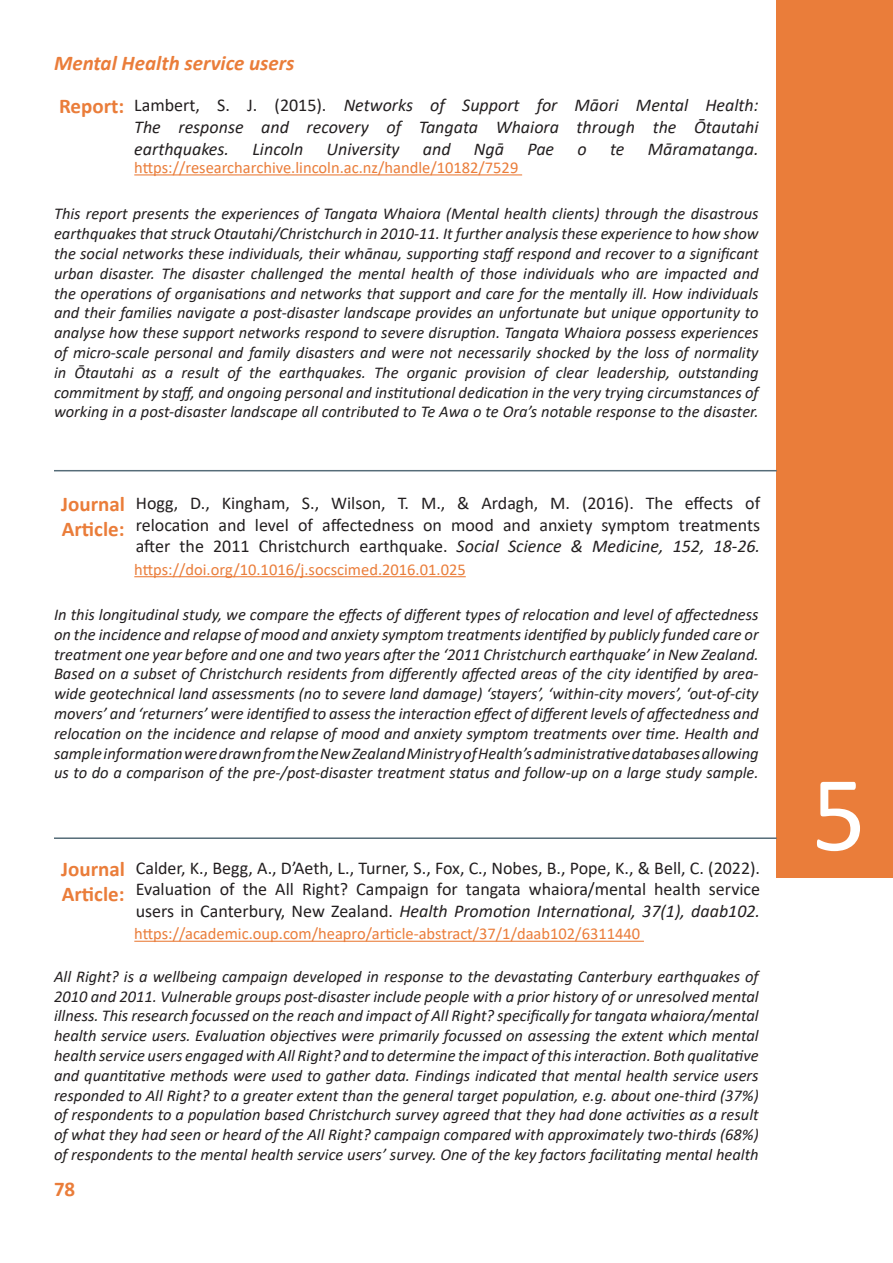
<style>
.page{position:relative;width:893px;height:1263px;background:#fff}
.page>*{position:absolute;margin:0;border:0;box-sizing:border-box;transform-origin:0 0}
.t1{font:108px "Calibri";color:#fff}
.Bold_Orange_Text{font:700 21px/25.2px "Calibri";color:#ea7d3a}
.Bold_Orange_Italics{font:italic 700 21px "Calibri";color:#ea7d3a}
.Justified_Title_Text{font:18px/21.6px "Calibri";color:#231f20;text-align:justify}
.Justified_Title_Text-2{font:italic 18px/21.6px "Calibri";color:#231f20;text-align:justify}
.Main_Body_11px{font:italic 16.5px/19.8px "Calibri";color:#231f20;text-align:justify}
.Weblink_Orange_ULine{font:16.5px "Calibri";color:#ea7d3a}
.s1{font-style:normal}
.s2{font-style:italic}
</style>
<div class="page">
<div style="left:777px;top:0;width:116px;height:878px;background:#ea7d3a"></div>
<hr style="left:134px;top:174px;width:388px;height:1px;background:#ea7d3a">
<hr style="left:54px;top:470px;width:723px;height:1px;background:#556c78">
<hr style="left:134px;top:576px;width:332px;height:1px;background:#ea7d3a">
<hr style="left:54px;top:837px;width:723px;height:2px;background:#556c78">
<hr style="left:134px;top:941px;width:510px;height:1px;background:#ea7d3a">
<p class="Bold_Orange_Italics" style="left:54px;top:48px;width:242px">Mental Health service users</p>
<p class="Bold_Orange_Text" style="left:59px;top:94px;width:67px">Report:</p>
<p class="Justified_Title_Text-2" style="left:134px;top:94px;width:626px"><span class="s1">Lambert, S. J. (2015).</span> Networks of Support for Māori Mental Health:<br>The response and recovery of Tangata Whaiora through the Ōtautahi earthquakes.</p>
<p class="Justified_Title_Text-2" style="left:252px;top:137px;width:52px">Lincoln</p>
<p class="Justified_Title_Text-2" style="left:327px;top:137px;width:74px">University</p>
<p class="Justified_Title_Text-2" style="left:423px;top:137px;width:29px">and</p>
<p class="Justified_Title_Text-2" style="left:474px;top:137px;width:32px">Ngā</p>
<p class="Justified_Title_Text-2" style="left:527px;top:137px;width:28px">Pae</p>
<p class="Justified_Title_Text-2" style="left:577px;top:137px;width:11px">o</p>
<p class="Justified_Title_Text-2" style="left:610px;top:137px;width:16px">te</p>
<p class="Justified_Title_Text-2" style="left:648px;top:137px;width:112px">Māramatanga.</p>
<p class="Weblink_Orange_ULine" style="left:134px;top:156px;width:386px">https://researcharchive.lincoln.ac.nz/handle/10182/7529</p>
<p class="Main_Body_11px" style="left:54px;top:203px;width:706px">This report presents the experiences of Tangata Whaiora (Mental health clients) through the disastrous earthquakes that struck Otautahi/Christchurch in 2010-11. It further analysis these experience to how show the social networks these individuals, their whānau, supporting staff respond and recover to a significant urban disaster. The disaster challenged the mental health of those individuals who are impacted and the operations of organisations and networks that support and care for the mentally ill. How individuals and their families navigate a post-disaster landscape provides an unfortunate but unique opportunity to analyse how these support networks respond to severe disruption. Tangata Whaiora possess experiences of micro-scale personal and family disasters and were not necessarily shocked by the loss of normality in Ōtautahi as a result of the earthquakes. The organic provision of clear leadership, outstanding commitment by staff, and ongoing personal and institutional dedication in the very trying circumstances of working in a post-disaster landscape all contributed to Te Awa o te Ora’s notable response to the disaster.</p>
<p class="Bold_Orange_Text" style="left:61px;top:491px;width:65px">Journal<br>Article:</p>
<p class="Justified_Title_Text" style="left:136px;top:492px;width:626px">Hogg, D., Kingham, S., Wilson, T. M., &amp; Ardagh, M. (2016). The effects of relocation and level of affectedness on mood and anxiety symptom treatments after the 2011 Christchurch earthquake. <span class="s2">Social Science &amp; Medicine, 152, 18-26.</span></p>
<p class="Weblink_Orange_ULine" style="left:134px;top:558px;width:333px">https://doi.org/10.1016/j.socscimed.2016.01.025</p>
<p class="Main_Body_11px" style="left:54px;top:604px;width:706px">In this longitudinal study, we compare the effects of different types of relocation and level of affectedness on the incidence and relapse of mood and anxiety symptom treatments identified by publicly funded care or treatment one year before and one and two years after the ‘2011 Christchurch earthquake’ in New Zealand.<br>Based on a subset of Christchurch residents from differently affected areas of the city identified by area&shy;wide geotechnical land assessments (no to severe land damage) ‘stayers’, ‘within-city movers’, ‘out-of-city movers’ and ‘returners’ were identified to assess the interaction effect of different levels of affectedness and relocation on the incidence and relapse of mood and anxiety symptom treatments over time. Health and sample information were drawn from the New Zealand Ministry of Health’s administrative databases allowing us to do a comparison of the pre-/post-disaster treatment status and follow-up on a large study sample.</p>
<p class="Bold_Orange_Text" style="left:61px;top:856px;width:65px">Journal<br>Article:</p>
<p class="Justified_Title_Text" style="left:136px;top:856px;width:626px">Calder, K., Begg, A., D’Aeth, L., Turner, S., Fox, C., Nobes, B., Pope, K., &amp; Bell, C. (2022).<br>Evaluation of the All Right? Campaign for tangata whaiora/mental health service users in Canterbury, New Zealand. <span class="s2">Health Promotion International, 37(1), daab102.</span></p>
<p class="Weblink_Orange_ULine" style="left:134px;top:922px;width:507px">https://academic.oup.com/heapro/article-abstract/37/1/daab102/6311440</p>
<p class="Main_Body_11px" style="left:54px;top:966px;width:706px">All Right? is a wellbeing campaign developed in response to the devastating Canterbury earthquakes of 2010 and 2011. Vulnerable groups post-disaster include people with a prior history of or unresolved mental illness. This research focussed on the reach and impact of All Right? specifically for tangata whaiora/mental health service users. Evaluation objectives were primarily focussed on assessing the extent which mental health service users engaged with All Right? and to determine the impact of this interaction. Both qualitative and quantitative methods were used to gather data. Findings indicated that mental health service users responded to All Right? to a greater extent than the general target population, e.g. about one-third (37%) of respondents to a population based Christchurch survey agreed that they had done activities as a result of what they had seen or heard of the All Right? campaign compared with approximately two-thirds (68%) of respondents to the mental health service users’ survey. One of the key factors facilitating mental health</p>
<p class="Bold_Orange_Text" style="left:54px;top:1176px;width:23px">78</p>
<h1 class="t1" style="left:812px;top:739px;width:56px">5</h1>
</div>
